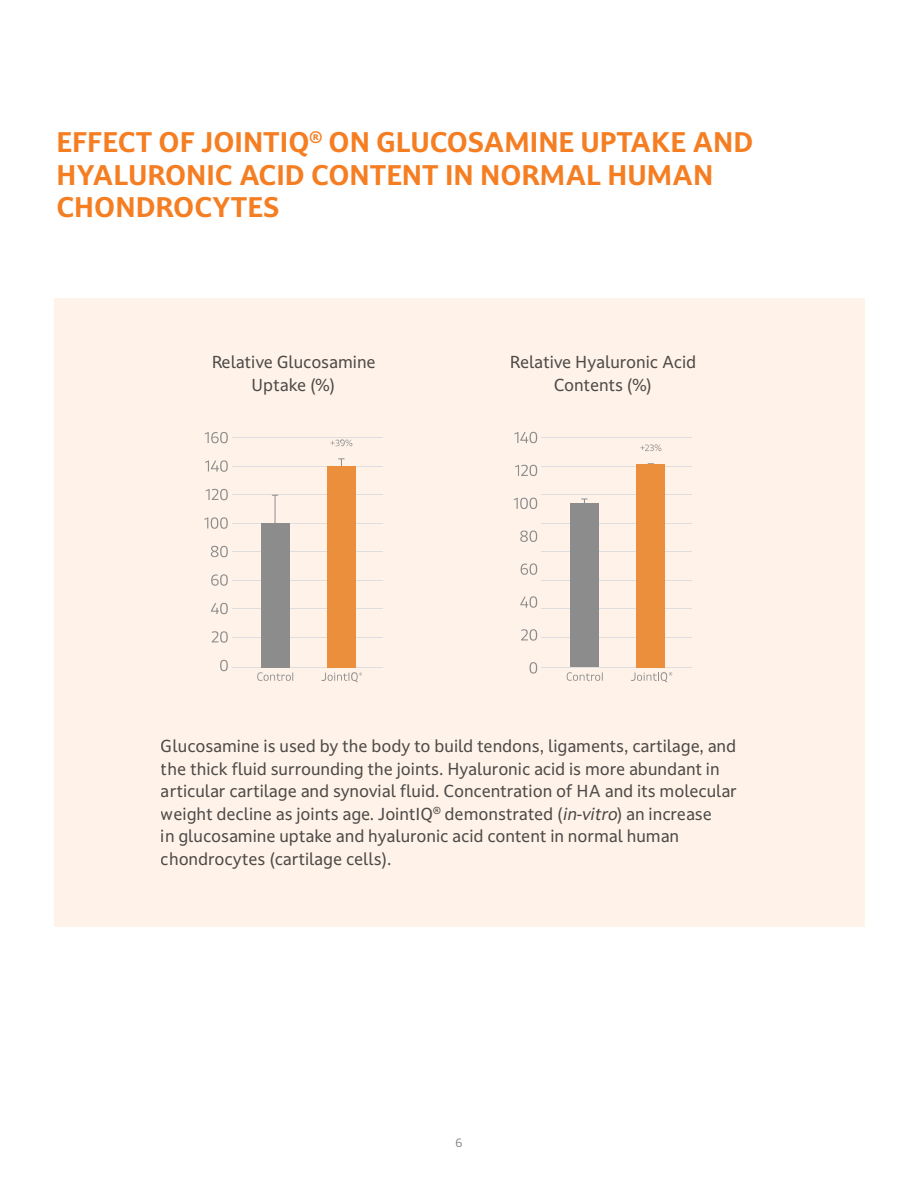
<style>
.page{position:relative;width:918px;height:1188px;background:#fff}
.page>*{position:absolute;margin:0;border:0;box-sizing:border-box;transform-origin:0 0}
.t1{font:700 27px/32.4px "Darkmode Darkmode Off";color:#f57e22}
.t2{font:16.5px/22.5px "Darkmode Darkmode Off";color:#000;text-align:center}
.t3{font:12px "Gilam";color:#868280}
.s1{font-style:italic}
</style>
<div class="page">
<div style="left:54px;top:298px;width:811px;height:629px;background:#fef2e9"></div>
<hr style="left:232px;top:667px;width:150px;height:1px;background:#dedee0">
<hr style="left:232px;top:608px;width:150px;height:1px;background:#dedee0">
<hr style="left:232px;top:637px;width:150px;height:1px;background:#dedee0">
<hr style="left:232px;top:551px;width:150px;height:1px;background:#dedee0">
<hr style="left:232px;top:580px;width:150px;height:1px;background:#dedee0">
<hr style="left:232px;top:437px;width:150px;height:1px;background:#dedee0">
<hr style="left:232px;top:494px;width:150px;height:1px;background:#dedee0">
<hr style="left:232px;top:523px;width:150px;height:1px;background:#dedee0">
<hr style="left:232px;top:466px;width:150px;height:1px;background:#dedee0">
<svg style="left:338px;top:458px;width:7px;height:8px"></svg>
<svg style="left:205px;top:432px;width:23px;height:11px"></svg>
<svg style="left:205px;top:460px;width:23px;height:12px"></svg>
<svg style="left:206px;top:489px;width:22px;height:11px"></svg>
<svg style="left:204px;top:517px;width:24px;height:12px"></svg>
<svg style="left:211px;top:546px;width:17px;height:11px"></svg>
<svg style="left:211px;top:574px;width:17px;height:12px"></svg>
<svg style="left:211px;top:603px;width:17px;height:11px"></svg>
<svg style="left:212px;top:631px;width:16px;height:12px"></svg>
<svg style="left:220px;top:660px;width:8px;height:11px"></svg>
<svg style="left:257px;top:672px;width:36px;height:9px"></svg>
<div style="left:261px;top:523px;width:28px;height:144px;background:#8c8c8c"></div>
<svg style="left:331px;top:439px;width:21px;height:7px"></svg>
<svg style="left:272px;top:495px;width:6px;height:28px"></svg>
<div style="left:327px;top:466px;width:29px;height:201px;background:#eb8f3d"></div>
<svg style="left:321px;top:672px;width:41px;height:10px"></svg>
<hr style="left:542px;top:667px;width:150px;height:1px;background:#dedee0">
<hr style="left:542px;top:608px;width:150px;height:1px;background:#dedee0">
<hr style="left:542px;top:637px;width:150px;height:1px;background:#dedee0">
<hr style="left:542px;top:551px;width:150px;height:1px;background:#dedee0">
<hr style="left:542px;top:580px;width:150px;height:1px;background:#dedee0">
<hr style="left:542px;top:437px;width:150px;height:1px;background:#dedee0">
<hr style="left:542px;top:494px;width:150px;height:1px;background:#dedee0">
<hr style="left:542px;top:523px;width:150px;height:1px;background:#dedee0">
<hr style="left:542px;top:466px;width:150px;height:1px;background:#dedee0">
<svg style="left:515px;top:432px;width:22px;height:11px"></svg>
<svg style="left:515px;top:465px;width:22px;height:11px"></svg>
<svg style="left:514px;top:498px;width:23px;height:11px"></svg>
<svg style="left:520px;top:531px;width:17px;height:11px"></svg>
<svg style="left:521px;top:563px;width:16px;height:12px"></svg>
<svg style="left:520px;top:596px;width:17px;height:12px"></svg>
<svg style="left:521px;top:629px;width:16px;height:12px"></svg>
<svg style="left:530px;top:662px;width:7px;height:12px"></svg>
<svg style="left:567px;top:672px;width:36px;height:9px"></svg>
<div style="left:570px;top:503px;width:29px;height:164px;background:#8c8c8c"></div>
<svg style="left:640px;top:444px;width:21px;height:7px"></svg>
<div style="left:637px;top:464px;width:28px;height:203px;background:#eb8f3d"></div>
<svg style="left:631px;top:672px;width:41px;height:10px"></svg>
<h1 class="t1" style="left:56px;top:126px;width:698px">EFFECT OF JOINTIQ<sup>®</sup> ON GLUCOSAMINE UPTAKE AND<br>HYALURONIC ACID CONTENT IN NORMAL HUMAN<br>CHONDROCYTES</h1>
<p class="t2" style="left:211px;top:351px;width:166px">Relative Glucosamine<br>Uptake (%)</p>
<p class="t2" style="left:510px;top:351px;width:188px">Relative Hyaluronic Acid<br>Contents (%)</p>
<p class="t2" style="left:161px;top:734px;width:577px;text-align:left">Glucosamine is used by the body to build tendons, ligaments, cartilage, and the thick fluid surrounding the joints. Hyaluronic acid is more abundant in articular cartilage and synovial fluid. Concentration of HA and its molecular weight decline as joints age. JointIQ<sup>®</sup> demonstrated (<span class="s1">in-vitro</span>) an increase<br>in glucosamine uptake and hyaluronic acid content in normal human chondrocytes (cartilage cells).</p>
<p class="t3" style="left:456px;top:1134px;width:8px">6</p>
</div>
